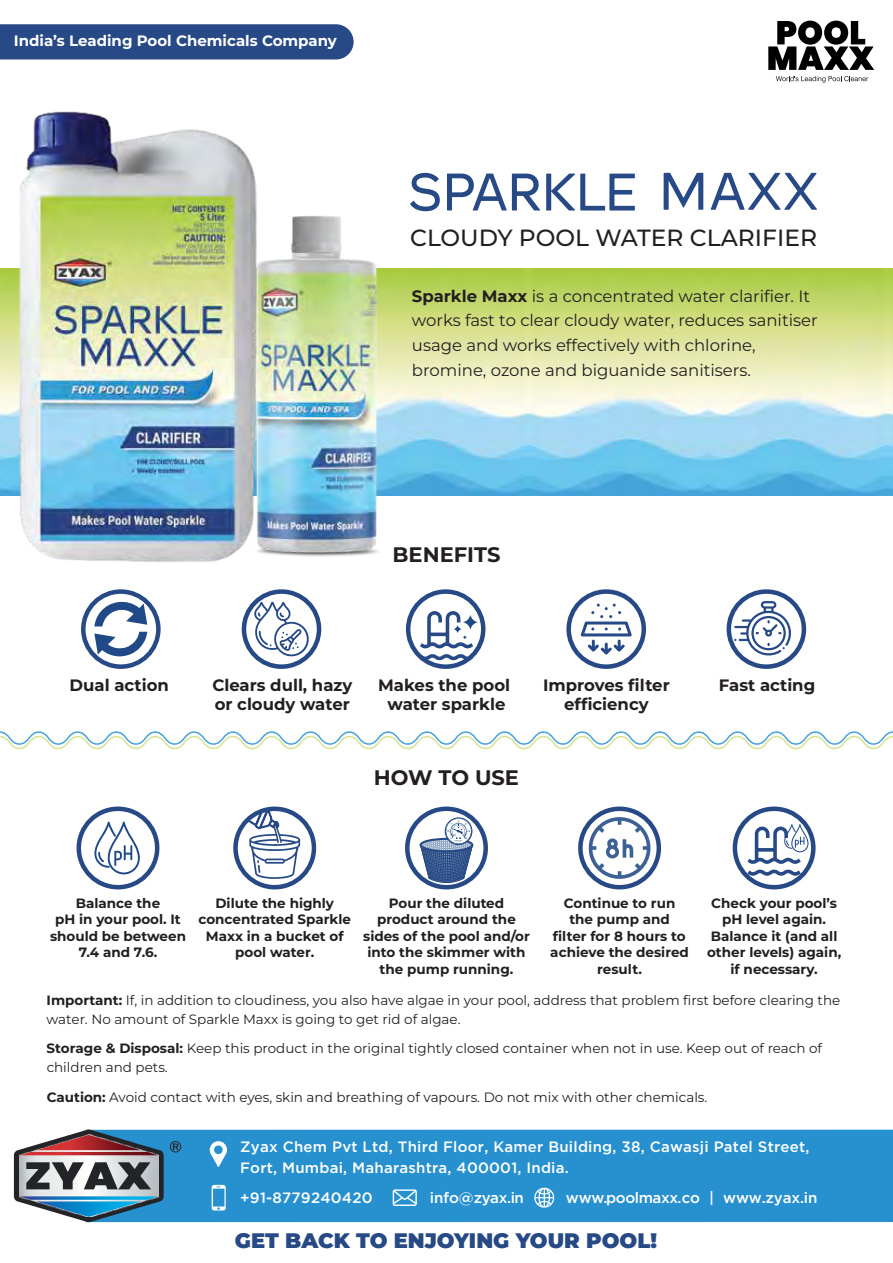
<style>
.page{position:relative;width:893px;height:1263px;background:#fff}
.page>*{position:absolute;margin:0;border:0;box-sizing:border-box;transform-origin:0 0}
.t1{font:500 23.4px "Montserrat";color:#231f20}
.t2{font:900 21px "Montserrat";color:#274985}
.t3{font:700 21px "Montserrat";color:#231f20}
.t4{font:16.5px/24.6px "Montserrat";color:#231f20}
.t5{font:700 16.5px/18.6px "Montserrat";color:#231f20;text-align:center}
.t6{font:500 15.15px "Gotham";letter-spacing:-.01em;color:#fff}
.t7{font:500 15.15px "Gotham";letter-spacing:-.03em;color:#fff}
.t8{font:500 15px/21px "Gotham";letter-spacing:.015em;color:#fff}
.t9{font:700 15px "Montserrat";color:#fff}
.t10{font:13.5px/18.6px "Montserrat";color:#231f20}
.t11{font:700 13.5px/16.5px "Montserrat";color:#231f20;text-align:center}
.s1{font-weight:700}
</style>
<div class="page">
<div style="left:0;top:24px;width:354px;height:35px;background:#274985"></div>
<svg style="left:0;top:731px;width:893px;height:19px"></svg>
<img style="left:561px;top:269px;width:332px;height:226px">
<svg style="left:561px;top:174px;width:74px;height:37px"></svg>
<svg style="left:664px;top:173px;width:39px;height:37px"></svg>
<svg style="left:711px;top:173px;width:106px;height:37px"></svg>
<div style="left:566px;top:589px;width:80px;height:80px;border:4px solid #274985;border-radius:50%"></div>
<div style="left:727px;top:589px;width:79px;height:80px;border:4px solid #274985;border-radius:50%"></div>
<div style="left:81px;top:589px;width:80px;height:80px;border:4px solid #274985;border-radius:50%"></div>
<div style="left:242px;top:589px;width:79px;height:80px;border:4px solid #274985;border-radius:50%"></div>
<div style="left:406px;top:589px;width:79px;height:80px;border:4px solid #274985;border-radius:50%"></div>
<div style="left:77px;top:806px;width:82px;height:83px;border:4px solid #274985;border-radius:50%"></div>
<div style="left:233px;top:806px;width:83px;height:83px;border:4px solid #274985;border-radius:50%"></div>
<div style="left:405px;top:806px;width:83px;height:83px;border:4px solid #274985;border-radius:50%"></div>
<div style="left:578px;top:806px;width:83px;height:83px;border:4px solid #274985;border-radius:50%"></div>
<div style="left:733px;top:806px;width:83px;height:83px;border:4px solid #274985;border-radius:50%"></div>
<div style="left:86px;top:1130px;width:807px;height:92px;background:#2790cf"></div>
<svg style="left:212px;top:1185px;width:14px;height:25px"></svg>
<svg style="left:534px;top:1187px;width:21px;height:21px"></svg>
<svg style="left:393px;top:1189px;width:24px;height:17px"></svg>
<svg style="left:210px;top:1141px;width:17px;height:26px"></svg>
<svg style="left:94px;top:632px;width:53px;height:24px"></svg>
<svg style="left:94px;top:620px;width:53px;height:6px"></svg>
<svg style="left:254px;top:620px;width:56px;height:37px"></svg>
<svg style="left:734px;top:601px;width:57px;height:57px"></svg>
<svg style="left:581px;top:604px;width:51px;height:51px"></svg>
<svg style="left:420px;top:620px;width:58px;height:41px"></svg>
<svg style="left:94px;top:821px;width:46px;height:54px"></svg>
<svg style="left:747px;top:824px;width:61px;height:52px"></svg>
<svg style="left:236px;top:809px;width:64px;height:70px"></svg>
<svg style="left:420px;top:817px;width:53px;height:70px"></svg>
<svg style="left:587px;top:817px;width:63px;height:64px"></svg>
<img style="left:0;top:111px;width:209px;height:449px">
<img style="left:73px;top:132px;width:488px;height:488px">
<svg style="left:768px;top:21px;width:106px;height:49px"></svg>
<svg style="left:776px;top:76px;width:92px;height:7px"></svg>
<svg style="left:170px;top:1141px;width:11px;height:11px"></svg>
<svg style="left:14px;top:1129px;width:150px;height:93px"></svg>
<p class="t9" style="left:14px;top:30px;width:325px">India’s Leading Pool Chemicals Company</p>
<h1 class="t1" style="left:410px;top:221px;width:408px">CLOUDY POOL WATER CLARIFIER</h1>
<p class="t4" style="left:412px;top:283px;width:407px"><span class="s1">Sparkle Maxx</span> is a concentrated water clarifier. It works fast to clear cloudy water, reduces sanitiser usage and works effectively with chlorine, bromine, ozone and biguanide sanitisers.</p>
<h2 class="t3" style="left:393px;top:540px;width:109px">BENEFITS</h2>
<p class="t5" style="left:70px;top:675px;width:101px">Dual action</p>
<p class="t5" style="left:212px;top:675px;width:141px">Clears dull, hazy</p>
<p class="t5" style="left:719px;top:675px;width:98px">Fast acting</p>
<p class="t5" style="left:215px;top:694px;width:137px">or cloudy water</p>
<p class="t5" style="left:543px;top:675px;width:128px">Improves filter efficiency</p>
<p class="t5" style="left:378px;top:675px;width:134px">Makes the pool water sparkle</p>
<h2 class="t3" style="left:374px;top:762px;width:147px">HOW TO USE</h2>
<p class="t11" style="left:50px;top:894px;width:137px">Balance the<br>pH in your pool. It should be between<br>7.4 and 7.6.</p>
<p class="t11" style="left:198px;top:894px;width:154px">Dilute the highly concentrated Sparkle<br>Maxx in a bucket of pool water.</p>
<p class="t11" style="left:363px;top:894px;width:168px">Pour the diluted product around the sides of the pool and/or into the skimmer with the pump running.</p>
<p class="t11" style="left:550px;top:894px;width:140px">Continue to run the pump and<br>filter for 8 hours to achieve the desired result.</p>
<p class="t11" style="left:707px;top:894px;width:136px">Check your pool’s pH level again.<br>Balance it (and all other levels) again, if necessary.</p>
<p class="t10" style="left:47px;top:990px;width:795px"><span class="s1">Important:</span> If, in addition to cloudiness, you also have algae in your pool, address that problem first before clearing the water. No amount of Sparkle Maxx is going to get rid of algae.</p>
<p class="t10" style="left:47px;top:1039px;width:777px"><span class="s1">Storage &amp; Disposal:</span> Keep this product in the original tightly closed container when not in use. Keep out of reach of children and pets.</p>
<p class="t10" style="left:47px;top:1087px;width:662px"><span class="s1">Caution:</span> Avoid contact with eyes, skin and breathing of vapours. Do not mix with other chemicals.</p>
<p class="t8" style="left:240px;top:1136px;width:571px">Zyax Chem Pvt Ltd, Third Floor, Kamer Building, 38, Cawasji Patel Street,<br>Fort, Mumbai, Maharashtra, 400001, India.</p>
<p class="t8" style="left:240px;top:1187px;width:134px">+91-8779240420</p>
<p class="t7" style="left:430px;top:1187px;width:96px">info@zyax.in</p>
<p class="t6" style="left:566px;top:1187px;width:253px">www.poolmaxx.co | www.zyax.in</p>
<h2 class="t2" style="left:235px;top:1225px;width:424px">GET BACK TO ENJOYING YOUR POOL!</h2>
</div>
